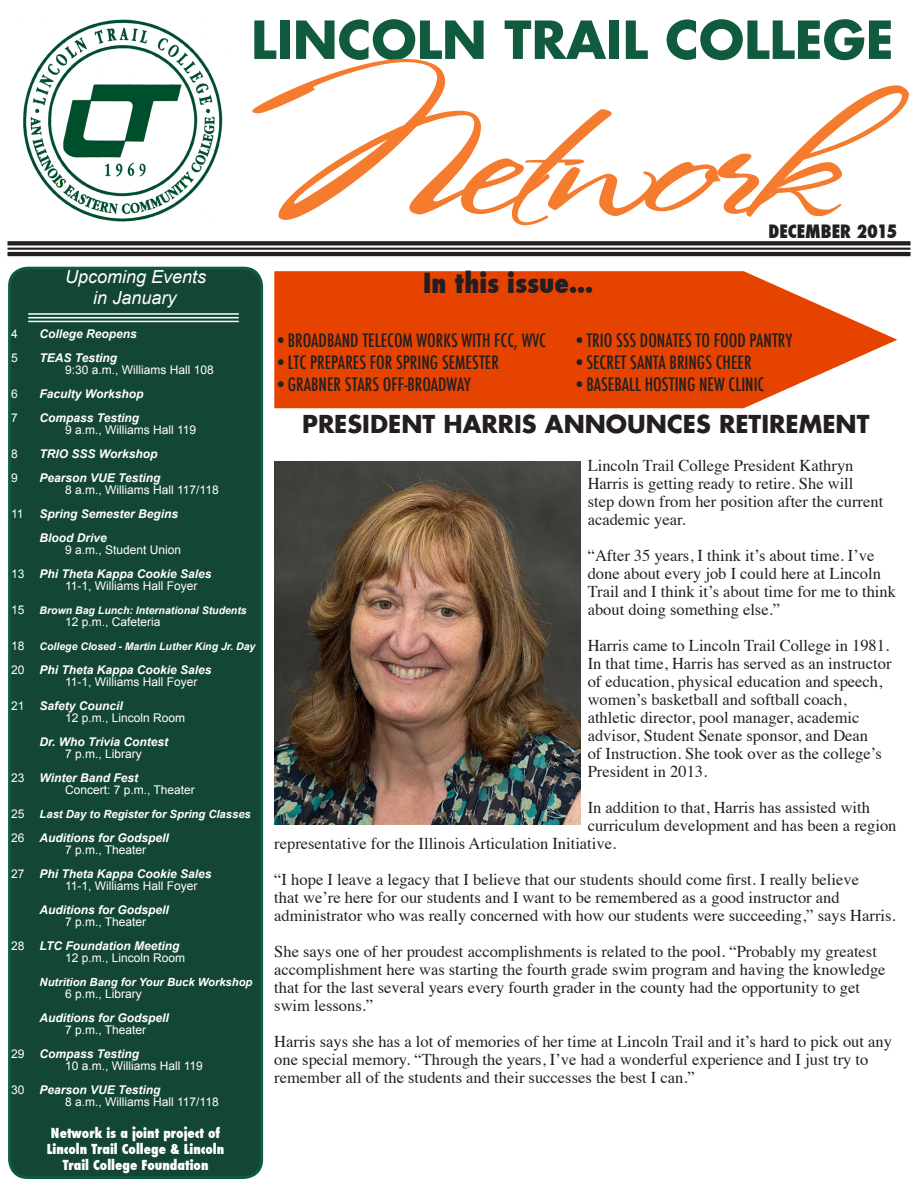
<style>
.page{position:relative;width:918px;height:1188px;background:#fff}
.page>*{position:absolute;margin:0;border:0;box-sizing:border-box;transform-origin:0 0}
.t1{font:163.8px "Stephanie Marie JF";letter-spacing:-.05em;color:#f57c2f;scale:1.41 1}
.t2{font:700 51px "Futura Std";color:#105b3d}
.t3{font:800 condensed 27px "Futura";color:#231f20}
.t4{font:700 24px "Futura Std";color:#231f20}
.t5{font:500 condensed 18px "Futura";color:#231f20}
.t6{font:italic 18px "Arial";color:#fff}
.t7{font:800 condensed 18px "Futura";color:#231f20}
.t8{font:16.5px/18px "Times";color:#231f20}
.t9{font:800 condensed 13.5px/16.2px "Futura";color:#fff;text-align:center}
.Paragraph_Style_1{font:12px "Arial";color:#fff}
.Paragraph_Style_1-2{font:italic 700 12px "Arial";color:#fff}
.Paragraph_Style_1-3{font:italic 700 11.25px "Arial";color:#fff}
.Paragraph_Style_1-4{font:italic 700 10.5px "Arial";color:#fff}
</style>
<div class="page">
<div style="left:10px;top:268px;width:252px;height:909px;background:#144634;border-radius:18px"></div>
<div style="left:8px;top:267px;width:255px;height:912px;border:3px solid #105b3d;border-radius:18px"></div>
<hr style="left:28px;top:313px;width:211px;height:2px;background:#fff">
<hr style="left:28px;top:317px;width:211px;height:1px;background:#fff">
<hr style="left:28px;top:321px;width:211px;height:1px;background:#fff">
<svg style="left:8px;top:241px;width:902px;height:4px;background:#2d292a"></svg>
<hr style="left:8px;top:248px;width:902px;height:2px;background:#231f20">
<hr style="left:8px;top:252px;width:902px;height:4px;background:#231f20">
<img style="left:23px;top:19px;width:206px;height:203px">
<svg style="left:274px;top:271px;width:623px;height:137px;background:#e95a1f"></svg>
<img style="left:274px;top:461px;width:307px;height:363px">
<p class="t2" style="left:251px;top:6px;width:644px">LINCOLN TRAIL COLLEGE</p>
<p class="t1" style="left:248px;top:61px;width:421px">Network</p>
<p class="t7" style="left:769px;top:219px;width:130px">DECEMBER 2015</p>
<p class="t6" style="left:65px;top:265px;width:143px">Upcoming Events</p>
<p class="t6" style="left:93px;top:286px;width:85px">in January</p>
<p class="Paragraph_Style_1" style="left:11px;top:326px;width:8px">4</p>
<p class="Paragraph_Style_1-2" style="left:40px;top:326px;width:99px">College Reopens</p>
<p class="Paragraph_Style_1" style="left:11px;top:350px;width:8px">5</p>
<p class="Paragraph_Style_1-2" style="left:40px;top:350px;width:79px">TEAS Testing</p>
<p class="Paragraph_Style_1" style="left:65px;top:362px;width:150px">9:30 a.m., Williams Hall 108</p>
<p class="Paragraph_Style_1" style="left:11px;top:386px;width:8px">6</p>
<p class="Paragraph_Style_1-2" style="left:40px;top:386px;width:105px">Faculty Workshop</p>
<p class="Paragraph_Style_1" style="left:11px;top:410px;width:8px">7</p>
<p class="Paragraph_Style_1-2" style="left:40px;top:410px;width:101px">Compass Testing</p>
<p class="Paragraph_Style_1" style="left:65px;top:422px;width:133px">9 a.m., Williams Hall 119</p>
<p class="Paragraph_Style_1" style="left:11px;top:446px;width:8px">8</p>
<p class="Paragraph_Style_1-2" style="left:40px;top:446px;width:119px">TRIO SSS Workshop</p>
<p class="Paragraph_Style_1" style="left:11px;top:470px;width:8px">9</p>
<p class="Paragraph_Style_1-2" style="left:40px;top:470px;width:122px">Pearson VUE Testing</p>
<p class="Paragraph_Style_1" style="left:65px;top:482px;width:155px">8 a.m., Williams Hall 117/118</p>
<p class="Paragraph_Style_1" style="left:11px;top:506px;width:14px">11</p>
<p class="Paragraph_Style_1-2" style="left:40px;top:506px;width:140px">Spring Semester Begins</p>
<p class="Paragraph_Style_1-2" style="left:40px;top:530px;width:69px">Blood Drive</p>
<p class="Paragraph_Style_1" style="left:65px;top:542px;width:118px">9 a.m., Student Union</p>
<p class="Paragraph_Style_1" style="left:11px;top:566px;width:15px">13</p>
<p class="Paragraph_Style_1-2" style="left:40px;top:566px;width:174px">Phi Theta Kappa Cookie Sales</p>
<p class="Paragraph_Style_1" style="left:65px;top:578px;width:134px">11-1, Williams Hall Foyer</p>
<p class="Paragraph_Style_1" style="left:11px;top:602px;width:15px">15</p>
<p class="Paragraph_Style_1-4" style="left:40px;top:603px;width:209px">Brown Bag Lunch: International Students</p>
<p class="Paragraph_Style_1" style="left:65px;top:614px;width:97px">12 p.m., Cafeteria</p>
<p class="Paragraph_Style_1" style="left:11px;top:638px;width:15px">18</p>
<p class="Paragraph_Style_1-4" style="left:40px;top:639px;width:217px">College Closed - Martin Luther King Jr. Day</p>
<p class="Paragraph_Style_1" style="left:11px;top:662px;width:15px">20</p>
<p class="Paragraph_Style_1-2" style="left:40px;top:662px;width:174px">Phi Theta Kappa Cookie Sales</p>
<p class="Paragraph_Style_1" style="left:65px;top:674px;width:134px">11-1, Williams Hall Foyer</p>
<p class="Paragraph_Style_1" style="left:11px;top:698px;width:15px">21</p>
<p class="Paragraph_Style_1-2" style="left:40px;top:698px;width:85px">Safety Council</p>
<p class="Paragraph_Style_1" style="left:65px;top:710px;width:122px">12 p.m., Lincoln Room</p>
<p class="Paragraph_Style_1-2" style="left:40px;top:734px;width:130px">Dr. Who Trivia Contest</p>
<p class="Paragraph_Style_1" style="left:65px;top:746px;width:78px">7 p.m., Library</p>
<p class="Paragraph_Style_1" style="left:11px;top:770px;width:15px">23</p>
<p class="Paragraph_Style_1-2" style="left:40px;top:770px;width:100px">Winter Band Fest</p>
<p class="Paragraph_Style_1" style="left:65px;top:782px;width:131px">Concert: 7 p.m., Theater</p>
<p class="Paragraph_Style_1" style="left:11px;top:806px;width:15px">25</p>
<p class="Paragraph_Style_1-3" style="left:40px;top:807px;width:213px">Last Day to Register for Spring Classes</p>
<p class="Paragraph_Style_1" style="left:11px;top:830px;width:15px">26</p>
<p class="Paragraph_Style_1-2" style="left:40px;top:830px;width:131px">Auditions for Godspell</p>
<p class="Paragraph_Style_1" style="left:65px;top:842px;width:83px">7 p.m., Theater</p>
<p class="Paragraph_Style_1" style="left:11px;top:866px;width:15px">27</p>
<p class="Paragraph_Style_1-2" style="left:40px;top:866px;width:174px">Phi Theta Kappa Cookie Sales</p>
<p class="Paragraph_Style_1" style="left:65px;top:878px;width:134px">11-1, Williams Hall Foyer</p>
<p class="Paragraph_Style_1-2" style="left:40px;top:902px;width:131px">Auditions for Godspell</p>
<p class="Paragraph_Style_1" style="left:65px;top:914px;width:83px">7 p.m., Theater</p>
<p class="Paragraph_Style_1" style="left:11px;top:938px;width:15px">28</p>
<p class="Paragraph_Style_1-2" style="left:40px;top:938px;width:141px">LTC Foundation Meeting</p>
<p class="Paragraph_Style_1" style="left:65px;top:950px;width:122px">12 p.m., Lincoln Room</p>
<p class="Paragraph_Style_1-3" style="left:40px;top:975px;width:214px">Nutrition Bang for Your Buck Workshop</p>
<p class="Paragraph_Style_1" style="left:65px;top:986px;width:78px">6 p.m., Library</p>
<p class="Paragraph_Style_1-2" style="left:40px;top:1010px;width:131px">Auditions for Godspell</p>
<p class="Paragraph_Style_1" style="left:65px;top:1022px;width:83px">7 p.m., Theater</p>
<p class="Paragraph_Style_1" style="left:11px;top:1046px;width:15px">29</p>
<p class="Paragraph_Style_1-2" style="left:40px;top:1046px;width:101px">Compass Testing</p>
<p class="Paragraph_Style_1" style="left:65px;top:1058px;width:139px">10 a.m., Williams Hall 119</p>
<p class="Paragraph_Style_1" style="left:11px;top:1082px;width:15px">30</p>
<p class="Paragraph_Style_1-2" style="left:40px;top:1082px;width:122px">Pearson VUE Testing</p>
<p class="Paragraph_Style_1" style="left:65px;top:1094px;width:155px">8 a.m., Williams Hall 117/118</p>
<p class="t9" style="left:51px;top:1125px;width:171px">Network is a joint project of</p>
<p class="t9" style="left:47px;top:1141px;width:179px">Lincoln Trail College &amp; Lincoln<br>Trail College Foundation</p>
<p class="t3" style="left:423px;top:265px;width:172px">In this issue...</p>
<p class="t5" style="left:274px;top:329px;width:273px">•BROADBAND TELECOM WORKS WITH FCC, WVC</p>
<p class="t5" style="left:573px;top:329px;width:221px">•TRIO SSS DONATES TO FOOD PANTRY</p>
<p class="t5" style="left:274px;top:351px;width:226px">•LTC PREPARES FOR SPRING SEMESTER</p>
<p class="t5" style="left:573px;top:351px;width:180px">•SECRET SANTA BRINGS CHEER</p>
<p class="t5" style="left:274px;top:372px;width:198px">•GRABNER STARS OFF-BROADWAY</p>
<p class="t5" style="left:573px;top:372px;width:193px">•BASEBALL HOSTING NEW CLINIC</p>
<p class="t4" style="left:302px;top:408px;width:569px">PRESIDENT HARRIS ANNOUNCES RETIREMENT</p>
<p class="t8" style="left:588px;top:455px;width:297px">Lincoln Trail College President Kathryn Harris is getting ready to retire. She will step down from her position after the current academic year.</p>
<p class="t8" style="left:588px;top:545px;width:310px">“After 35 years, I think it’s about time. I’ve done about every job I could here at Lincoln Trail and I think it’s about time for me to think about doing something else.”</p>
<p class="t8" style="left:588px;top:635px;width:305px">Harris came to Lincoln Trail College in 1981.<br>In that time, Harris has served as an instructor of education, physical education and speech, women’s basketball and softball coach, athletic director, pool manager, academic advisor, Student Senate sponsor, and Dean<br>of Instruction. She took over as the college’s President in 2013.</p>
<p class="t8" style="left:588px;top:797px;width:284px">In addition to that, Harris has assisted with</p>
<p class="t8" style="left:588px;top:815px;width:310px">curriculum development and has been a region</p>
<p class="t8" style="left:274px;top:833px;width:343px">representative for the Illinois Articulation Initiative.</p>
<p class="t8" style="left:274px;top:869px;width:623px">“I hope I leave a legacy that I believe that our students should come first. I really believe<br>that we’re here for our students and I want to be remembered as a good instructor and administrator who was really concerned with how our students were succeeding,” says Harris.</p>
<p class="t8" style="left:274px;top:941px;width:613px">She says one of her proudest accomplishments is related to the pool. “Probably my greatest accomplishment here was starting the fourth grade swim program and having the knowledge that for the last several years every fourth grader in the county had the opportunity to get swim lessons.”</p>
<p class="t8" style="left:274px;top:1031px;width:619px">Harris says she has a lot of memories of her time at Lincoln Trail and it’s hard to pick out any one special memory. “Through the years, I’ve had a wonderful experience and I just try to remember all of the students and their successes the best I can.”</p>
</div>
